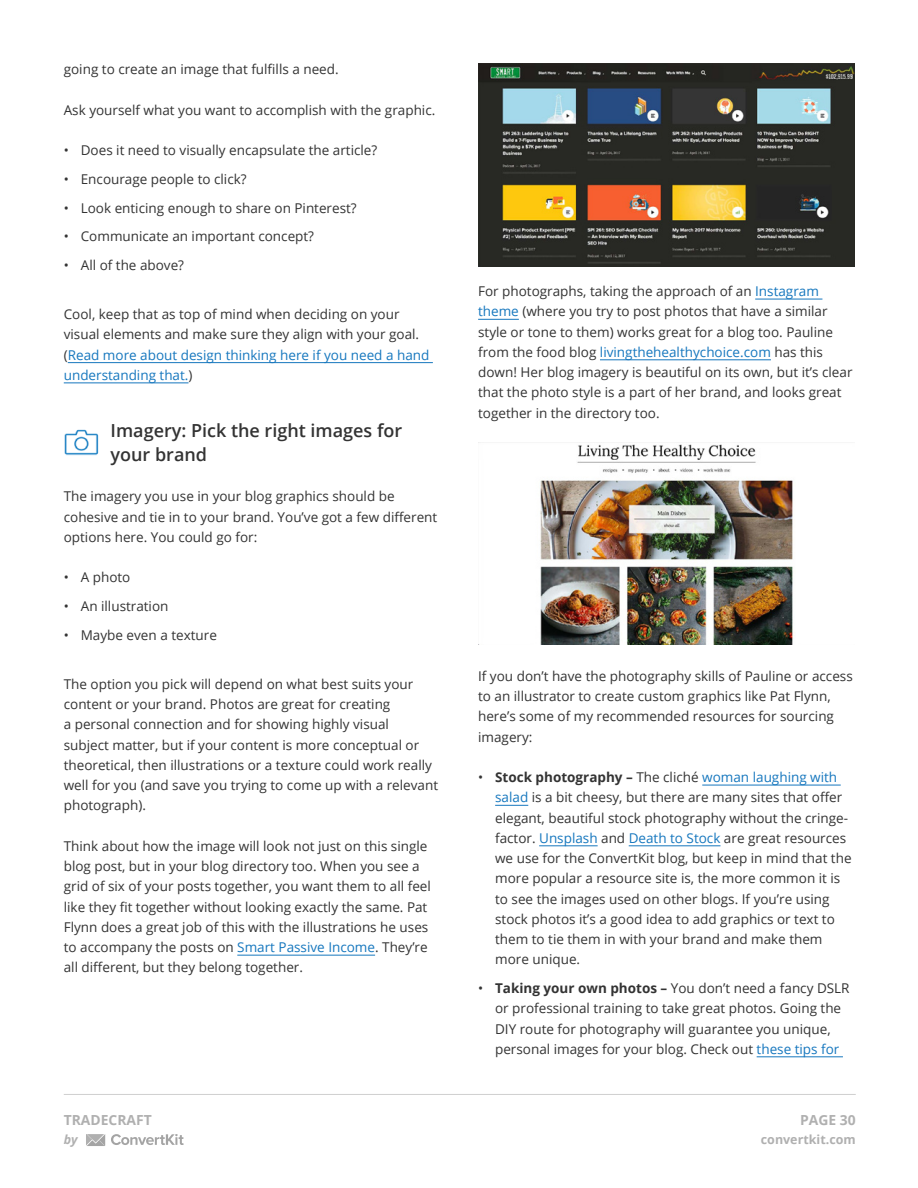
<style>
.page{position:relative;width:918px;height:1188px;background:#fff}
.page>*{position:absolute;margin:0;border:0;box-sizing:border-box;transform-origin:0 0}
.t1{font:600 18px/24px "Open Sans";color:#333}
.t2{font:700 13.95px "Open Sans";color:#b0b0b0}
.t3{font:13.5px/20.2px "Open Sans";color:#333}
.t4{font:700 12.45px "Open Sans";color:#b0b0b0}
.t5{font:italic 700 12.45px "Open Sans";color:#b0b0b0}
.s1{color:#1677be}
.s2{font-weight:700}
</style>
<div class="page">
<svg style="left:111px;top:1134px;width:73px;height:11px"></svg>
<svg style="left:86px;top:1134px;width:19px;height:12px"></svg>
<hr style="left:64px;top:1094px;width:792px;height:1px;background:#cfcfcf">
<hr style="left:68px;top:362px;width:365px;height:1px;background:#1677be">
<hr style="left:64px;top:383px;width:125px;height:1px;background:#1677be">
<hr style="left:237px;top:955px;width:138px;height:1px;background:#1677be">
<hr style="left:755px;top:299px;width:67px;height:1px;background:#1677be">
<hr style="left:478px;top:319px;width:41px;height:1px;background:#1677be">
<hr style="left:600px;top:360px;width:171px;height:1px;background:#1677be">
<hr style="left:702px;top:785px;width:139px;height:1px;background:#1677be">
<hr style="left:495px;top:805px;width:33px;height:1px;background:#1677be">
<hr style="left:539px;top:846px;width:59px;height:1px;background:#1677be">
<hr style="left:629px;top:846px;width:91px;height:1px;background:#1677be">
<hr style="left:757px;top:1057px;width:86px;height:1px;background:#1677be">
<img style="left:64px;top:429px;width:35px;height:27px">
<img style="left:478px;top:64px;width:377px;height:203px">
<img style="left:478px;top:442px;width:315px;height:203px">
<p class="t3" style="left:64px;top:59px;width:276px">going to create an image that fulfills a need.</p>
<p class="t3" style="left:64px;top:99px;width:373px">Ask yourself what you want to accomplish with the graphic.</p>
<p class="t3" style="left:64px;top:140px;width:315px">• Does it need to visually encapsulate the article?</p>
<p class="t3" style="left:64px;top:168px;width:184px">• Encourage people to click?</p>
<p class="t3" style="left:64px;top:197px;width:294px">• Look enticing enough to share on Pinterest?</p>
<p class="t3" style="left:64px;top:226px;width:252px">• Communicate an important concept?</p>
<p class="t3" style="left:64px;top:255px;width:122px">• All of the above?</p>
<p class="t3" style="left:64px;top:304px;width:367px">Cool, keep that as top of mind when deciding on your visual elements and make sure they align with your goal. (<span class="s1">Read more about design thinking here if you need a hand understanding that.</span>)</p>
<h1 class="t1" style="left:111px;top:418px;width:293px">Imagery: Pick the right images for your brand</h1>
<p class="t3" style="left:64px;top:486px;width:375px">The imagery you use in your blog graphics should be cohesive and tie in to your brand. You’ve got a few different options here. You could go for:</p>
<p class="t3" style="left:64px;top:567px;width:68px">• A photo</p>
<p class="t3" style="left:64px;top:596px;width:106px">• An illustration</p>
<p class="t3" style="left:64px;top:625px;width:155px">• Maybe even a texture</p>
<p class="t3" style="left:64px;top:674px;width:376px">The option you pick will depend on what best suits your content or your brand. Photos are great for creating<br>a personal connection and for showing highly visual<br>subject matter, but if your content is more conceptual or theoretical, then illustrations or a texture could work really well for you (and save you trying to come up with a relevant photograph).</p>
<p class="t3" style="left:64px;top:836px;width:369px">Think about how the image will look not just on this single blog post, but in your blog directory too. When you see a grid of six of your posts together, you want them to all feel like they fit together without looking exactly the same. Pat Flynn does a great job of this with the illustrations he uses to accompany the posts on <span class="s1">Smart Passive Income</span>. They’re all different, but they belong together.</p>
<p class="t2" style="left:64px;top:1110px;width:90px">TRADECRAFT</p>
<p class="t5" style="left:64px;top:1130px;width:15px">by</p>
<p class="t3" style="left:478px;top:281px;width:376px">For photographs, taking the approach of an <span class="s1">Instagram theme</span> (where you try to post photos that have a similar style or tone to them) works great for a blog too. Pauline from the food blog <span class="s1">livingthehealthychoice.com</span> has this down! Her blog imagery is beautiful on its own, but it’s clear that the photo style is a part of her brand, and looks great together in the directory too.</p>
<p class="t3" style="left:478px;top:665px;width:376px">If you don’t have the photography skills of Pauline or access to an illustrator to create custom graphics like Pat Flynn, here’s some of my recommended resources for sourcing imagery:</p>
<p class="t3" style="left:495px;top:767px;width:358px;text-indent:-17px">• <span class="s2">Stock photography –</span> The cliché <span class="s1">woman laughing with salad</span> is a bit cheesy, but there are many sites that offer elegant, beautiful stock photography without the cringe&shy;factor. <span class="s1">Unsplash</span> and <span class="s1">Death to Stock</span> are great resources we use for the ConvertKit blog, but keep in mind that the more popular a resource site is, the more common it is to see the images used on other blogs. If you’re using stock photos it’s a good idea to add graphics or text to them to tie them in with your brand and make them more unique.</p>
<p class="t3" style="left:495px;top:978px;width:356px;text-indent:-17px">• <span class="s2">Taking your own photos –</span> You don’t need a fancy DSLR or professional training to take great photos. Going the DIY route for photography will guarantee you unique, personal images for your blog. Check out <span class="s1">these tips for</span></p>
<p class="t2" style="left:800px;top:1110px;width:57px">PAGE 30</p>
<p class="t4" style="left:761px;top:1130px;width:96px">convertkit.com</p>
</div>
